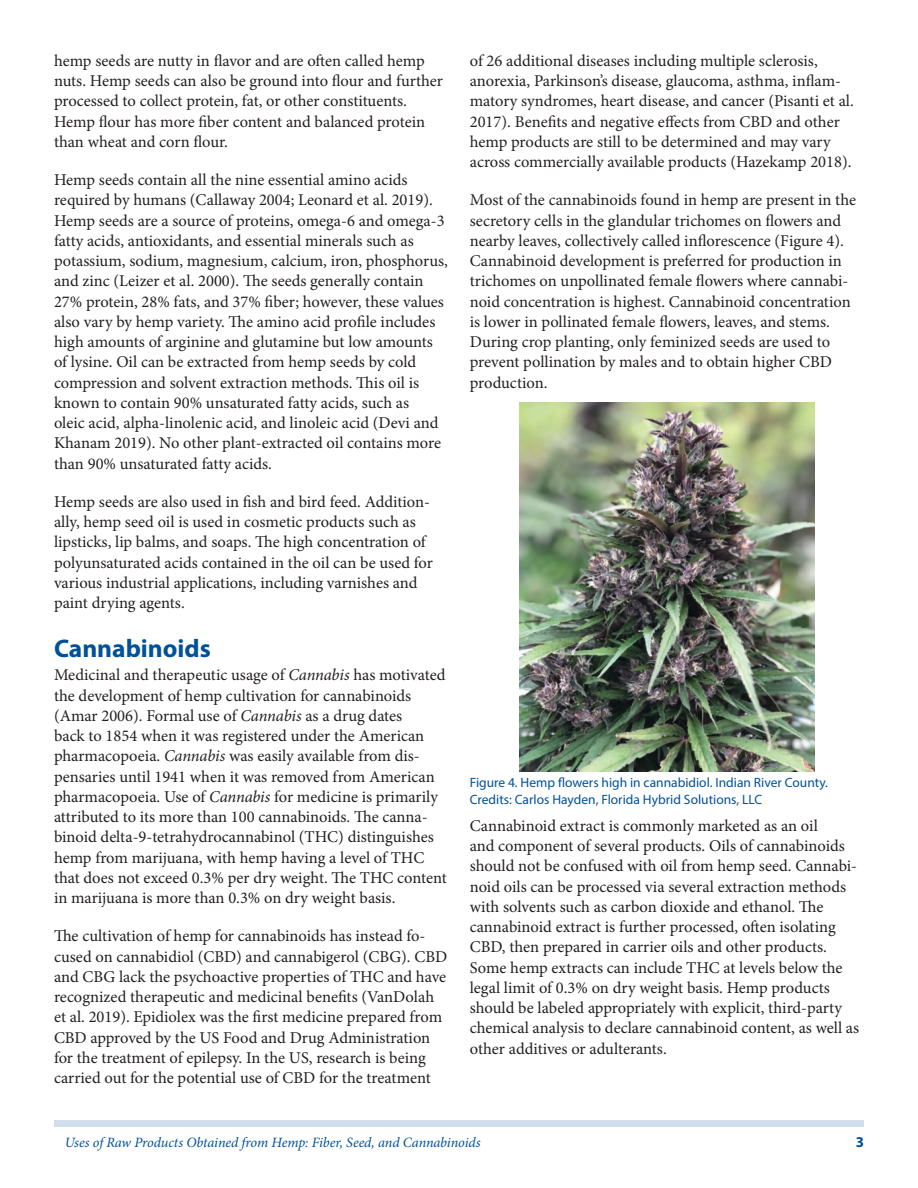
<style>
.page{position:relative;width:918px;height:1188px;background:#fff}
.page>*{position:absolute;margin:0;border:0;box-sizing:border-box;transform-origin:0 0}
.SectionHeading0{font:700 25.5px "Myriad Pro";color:#01519a}
.Paragraph{font:16.5px/20.2px "Minion Pro";color:#231f20}
.t1{font:700 15px "Myriad Pro";color:#01519a}
.RunningTitleItalics{font:italic 14.25px "Minion Pro";letter-spacing:-.01em;color:#01519a}
.t2{font:13.5px/16.5px "Myriad Pro";color:#01519a}
.s1{font-style:italic}
</style>
<div class="page">
<div style="left:54px;top:1120px;width:810px;height:7px;background:#d0deeb"></div>
<img style="left:519px;top:403px;width:296px;height:369px">
<p class="Paragraph" style="left:54px;top:51px;width:391px">hemp seeds are nutty in flavor and are often called hemp nuts. Hemp seeds can also be ground into flour and further processed to collect protein, fat, or other constituents.<br>Hemp flour has more fiber content and balanced protein than wheat and corn flour.</p>
<p class="Paragraph" style="left:54px;top:170px;width:395px">Hemp seeds contain all the nine essential amino acids required by humans (Callaway 2004; Leonard et al. 2019).<br>Hemp seeds are a source of proteins, omega-6 and omega-3 fatty acids, antioxidants, and essential minerals such as potassium, sodium, magnesium, calcium, iron, phosphorus, and zinc (Leizer et al. 2000). The seeds generally contain 27% protein, 28% fats, and 37% fiber; however, these values also vary by hemp variety. The amino acid profile includes high amounts of arginine and glutamine but low amounts of lysine. Oil can be extracted from hemp seeds by cold compression and solvent extraction methods. This oil is known to contain 90% unsaturated fatty acids, such as<br>oleic acid, alpha-linolenic acid, and linoleic acid (Devi and Khanam 2019). No other plant-extracted oil contains more than 90% unsaturated fatty acids.</p>
<p class="Paragraph" style="left:54px;top:492px;width:380px">Hemp seeds are also used in fish and bird feed. Addition&shy;ally, hemp seed oil is used in cosmetic products such as lipsticks, lip balms, and soaps. The high concentration of polyunsaturated acids contained in the oil can be used for various industrial applications, including varnishes and paint drying agents.</p>
<p class="SectionHeading0" style="left:54px;top:632px;width:158px">Cannabinoids</p>
<p class="Paragraph" style="left:54px;top:665px;width:394px">Medicinal and therapeutic usage of <span class="s1">Cannabis</span> has motivated the development of hemp cultivation for cannabinoids (Amar 2006). Formal use of <span class="s1">Cannabis</span> as a drug dates<br>back to 1854 when it was registered under the American pharmacopoeia. <span class="s1">Cannabis</span> was easily available from dis&shy;pensaries until 1941 when it was removed from American pharmacopoeia. Use of <span class="s1">Cannabis</span> for medicine is primarily attributed to its more than 100 cannabinoids. The canna&shy;binoid delta-9-tetrahydrocannabinol (THC) distinguishes hemp from marijuana, with hemp having a level of THC that does not exceed 0.3% per dry weight. The THC content in marijuana is more than 0.3% on dry weight basis.</p>
<p class="Paragraph" style="left:54px;top:926px;width:395px">The cultivation of hemp for cannabinoids has instead fo&shy;cused on cannabidiol (CBD) and cannabigerol (CBG). CBD and CBG lack the psychoactive properties of THC and have recognized therapeutic and medicinal benefits (VanDolah et al. 2019). Epidiolex was the first medicine prepared from CBD approved by the US Food and Drug Administration for the treatment of epilepsy. In the US, research is being carried out for the potential use of CBD for the treatment</p>
<p class="Paragraph" style="left:470px;top:51px;width:386px">of 26 additional diseases including multiple sclerosis, anorexia, Parkinson’s disease, glaucoma, asthma, inflam&shy;matory syndromes, heart disease, and cancer (Pisanti et al.<br>2017). Benefits and negative effects from CBD and other hemp products are still to be determined and may vary across commercially available products (Hazekamp 2018).</p>
<p class="Paragraph" style="left:470px;top:190px;width:388px">Most of the cannabinoids found in hemp are present in the secretory cells in the glandular trichomes on flowers and nearby leaves, collectively called inflorescence (Figure 4).<br>Cannabinoid development is preferred for production in trichomes on unpollinated female flowers where cannabi&shy;noid concentration is highest. Cannabinoid concentration is lower in pollinated female flowers, leaves, and stems.<br>During crop planting, only feminized seeds are used to prevent pollination by males and to obtain higher CBD production.</p>
<p class="t2" style="left:470px;top:774px;width:360px">Figure 4. Hemp flowers high in cannabidiol. Indian River County.<br>Credits: Carlos Hayden, Florida Hybrid Solutions, LLC</p>
<p class="Paragraph" style="left:470px;top:816px;width:391px">Cannabinoid extract is commonly marketed as an oil<br>and component of several products. Oils of cannabinoids should not be confused with oil from hemp seed. Cannabi&shy;noid oils can be processed via several extraction methods with solvents such as carbon dioxide and ethanol. The cannabinoid extract is further processed, often isolating CBD, then prepared in carrier oils and other products.<br>Some hemp extracts can include THC at levels below the legal limit of 0.3% on dry weight basis. Hemp products should be labeled appropriately with explicit, third-party chemical analysis to declare cannabinoid content, as well as other additives or adulterants.</p>
<p class="RunningTitleItalics" style="left:65px;top:1133px;width:417px">Uses of Raw Products Obtained from Hemp: Fiber, Seed, and Cannabinoids</p>
<p class="t1" style="left:856px;top:1133px;width:10px">3</p>
</div>
